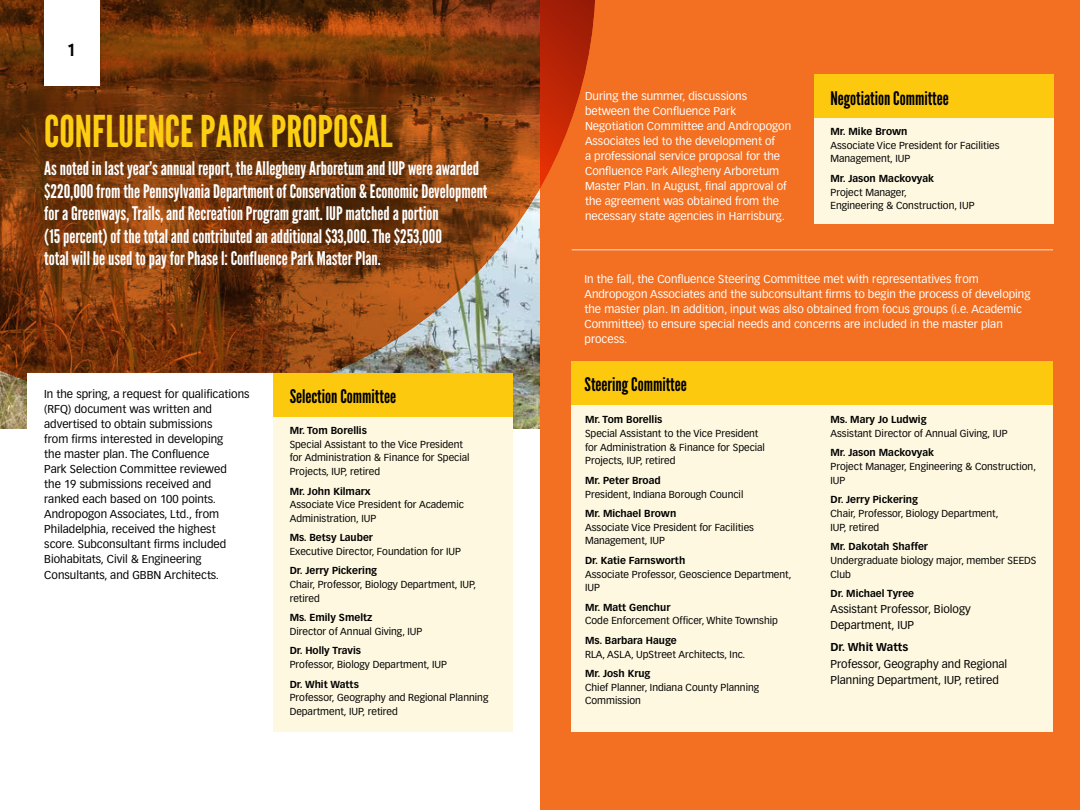
<style>
.page{position:relative;width:1080px;height:810px;background:#fff}
.page>*{position:absolute;margin:0;border:0;box-sizing:border-box;transform-origin:0 0}
.t1{font:43.75px "League Gothic";color:#fdcf12}
.t2{font:18.75px/22.5px "League Gothic";color:#fff}
.t3{font:18.75px "League Gothic";color:#000}
.t4{font:18.75px "Martin Gothic Bld";color:#000}
.t5{font:11.25px/15px "Vectora LH";color:#fff}
.t6{font:11.25px/15px "Vectora LH";color:#000}
.t7{font:700 11.25px "Vectora LH";color:#000}
.t8{font:10px/13.8px "Vectora LH";color:#000}
.t9{font:700 10px "Vectora LH";color:#000}
</style>
<div class="page">
<div style="left:540px;top:0;width:540px;height:810px;background:#f36f21"></div>
<svg style="left:0;top:0;width:596px;height:405px;background:#86451a"></svg>
<div style="left:571px;top:362px;width:482px;height:370px;background:#fef8e0"></div>
<div style="left:571px;top:362px;width:482px;height:43px;background:#fdcf12"></div>
<div style="left:27px;top:373px;width:252px;height:244px;background:#fff"></div>
<div style="left:273px;top:373px;width:239px;height:358px;background:#fef8e0"></div>
<div style="left:273px;top:373px;width:239px;height:43px;background:#fdcf12"></div>
<div style="left:814px;top:74px;width:239px;height:150px;background:#fef8e0"></div>
<div style="left:814px;top:74px;width:239px;height:44px;background:#fdcf12"></div>
<hr style="left:571px;top:249px;width:482px;height:2px;background:#fff">
<div style="left:38px;top:0;width:69px;height:92px;background:#000;opacity:.15"></div>
<div style="left:44px;top:0;width:56px;height:86px;background:#fff"></div>
<h2 class="t4" style="left:67px;top:37px;width:13px">1</h2>
<h1 class="t1" style="left:44px;top:106px;width:350px">CONFLUENCE PARK PROPOSAL</h1>
<p class="t2" style="left:44px;top:158px;width:445px">As noted in last year’s annual report, the Allegheny Arboretum and IUP were awarded $220,000 from the Pennsylvania Department of Conservation &amp; Economic Development for a Greenways, Trails, and Recreation Program grant. IUP matched a portion<br>(15 percent) of the total and contributed an additional $33,000. The $253,000<br>total will be used to pay for Phase I: Confluence Park Master Plan.</p>
<p class="t6" style="left:44px;top:387px;width:207px">In the spring, a request for qualifications (RFQ) document was written and advertised to obtain submissions<br>from firms interested in developing<br>the master plan. The Confluence<br>Park Selection Committee reviewed<br>the 19 submissions received and<br>ranked each based on 100 points.<br>Andropogon Associates, Ltd., from Philadelphia, received the highest<br>score. Subconsultant firms included Biohabitats, Civil &amp; Engineering</p>
<p class="t6" style="left:44px;top:568px;width:176px">Consultants, and GBBN Architects.</p>
<h2 class="t3" style="left:290px;top:385px;width:108px">Selection Committee</h2>
<p class="t9" style="left:290px;top:424px;width:79px">Mr. Tom Borellis</p>
<p class="t8" style="left:290px;top:437px;width:181px">Special Assistant to the Vice President for Administration &amp; Finance for Special<br>Projects, IUP, retired</p>
<p class="t9" style="left:290px;top:485px;width:82px">Mr. John Kilmarx</p>
<p class="t8" style="left:290px;top:498px;width:176px">Associate Vice President for Academic<br>Administration, IUP</p>
<p class="t9" style="left:290px;top:532px;width:85px">Ms. Betsy Lauber</p>
<p class="t8" style="left:290px;top:545px;width:173px">Executive Director, Foundation for IUP</p>
<p class="t9" style="left:290px;top:565px;width:89px">Dr. Jerry Pickering</p>
<p class="t8" style="left:290px;top:578px;width:188px">Chair, Professor, Biology Department, IUP, retired</p>
<p class="t9" style="left:290px;top:612px;width:84px">Ms. Emily Smeltz</p>
<p class="t8" style="left:290px;top:625px;width:134px">Director of Annual Giving, IUP</p>
<p class="t9" style="left:290px;top:645px;width:73px">Dr. Holly Travis</p>
<p class="t8" style="left:290px;top:658px;width:159px">Professor, Biology Department, IUP</p>
<p class="t9" style="left:290px;top:678px;width:71px">Dr. Whit Watts</p>
<p class="t8" style="left:290px;top:691px;width:200px">Professor, Geography and Regional Planning<br>Department, IUP, retired</p>
<p class="t5" style="left:585px;top:88px;width:208px">During the summer, discussions between the Confluence Park Negotiation Committee and Andropogon Associates led to the development of<br>a professional service proposal for the Confluence Park Allegheny Arboretum Master Plan. In August, final approval of the agreement was obtained from the necessary state agencies in Harrisburg.</p>
<h2 class="t3" style="left:830px;top:87px;width:120px">Negotiation Committee</h2>
<p class="t9" style="left:830px;top:125px;width:79px">Mr. Mike Brown</p>
<p class="t8" style="left:830px;top:138px;width:171px">Associate Vice President for Facilities<br>Management, IUP</p>
<p class="t9" style="left:830px;top:172px;width:105px">Mr. Jason Mackovyak</p>
<p class="t8" style="left:830px;top:185px;width:146px">Project Manager,<br>Engineering &amp; Construction, IUP</p>
<p class="t5" style="left:585px;top:272px;width:447px">In the fall, the Confluence Steering Committee met with representatives from Andropogon Associates and the subconsultant firms to begin the process of developing the master plan. In addition, input was also obtained from focus groups (i.e. Academic Committee) to ensure special needs and concerns are included in the master plan process.</p>
<h2 class="t3" style="left:585px;top:373px;width:104px">Steering Committee</h2>
<p class="t9" style="left:585px;top:414px;width:79px">Mr. Tom Borellis</p>
<p class="t8" style="left:585px;top:427px;width:181px">Special Assistant to the Vice President for Administration &amp; Finance for Special<br>Projects, IUP, retired</p>
<p class="t9" style="left:585px;top:474px;width:77px">Mr. Peter Broad</p>
<p class="t8" style="left:585px;top:487px;width:160px">President, Indiana Borough Council</p>
<p class="t9" style="left:585px;top:507px;width:93px">Mr. Michael Brown</p>
<p class="t8" style="left:585px;top:520px;width:171px">Associate Vice President for Facilities<br>Management, IUP</p>
<p class="t9" style="left:585px;top:554px;width:102px">Dr. Katie Farnsworth</p>
<p class="t8" style="left:585px;top:567px;width:208px">Associate Professor, Geoscience Department,<br>IUP</p>
<p class="t9" style="left:585px;top:601px;width:87px">Mr. Matt Genchur</p>
<p class="t8" style="left:585px;top:614px;width:194px">Code Enforcement Officer, White Township</p>
<p class="t9" style="left:585px;top:634px;width:93px">Ms. Barbara Hauge</p>
<p class="t8" style="left:585px;top:647px;width:162px">RLA, ASLA, UpStreet Architects, Inc.</p>
<p class="t9" style="left:585px;top:667px;width:67px">Mr. Josh Krug</p>
<p class="t8" style="left:585px;top:680px;width:176px">Chief Planner, Indiana County Planning<br>Commission</p>
<p class="t9" style="left:830px;top:414px;width:98px">Ms. Mary Jo Ludwig</p>
<p class="t8" style="left:830px;top:427px;width:179px">Assistant Director of Annual Giving, IUP</p>
<p class="t9" style="left:830px;top:447px;width:105px">Mr. Jason Mackovyak</p>
<p class="t8" style="left:830px;top:460px;width:207px">Project Manager, Engineering &amp; Construction,<br>IUP</p>
<p class="t9" style="left:830px;top:494px;width:89px">Dr. Jerry Pickering</p>
<p class="t8" style="left:830px;top:507px;width:170px">Chair, Professor, Biology Department,<br>IUP, retired</p>
<p class="t9" style="left:830px;top:540px;width:99px">Mr. Dakotah Shaffer</p>
<p class="t8" style="left:830px;top:553px;width:208px">Undergraduate biology major, member SEEDS<br>Club</p>
<p class="t9" style="left:830px;top:587px;width:85px">Dr. Michael Tyree</p>
<p class="t6" style="left:830px;top:601px;width:142px;line-height:16.2px">Assistant Professor, Biology<br>Department, IUP</p>
<p class="t7" style="left:830px;top:641px;width:79px">Dr. Whit Watts</p>
<p class="t6" style="left:830px;top:656px;width:178px;line-height:16.2px">Professor, Geography and Regional<br>Planning Department, IUP, retired</p>
</div>
